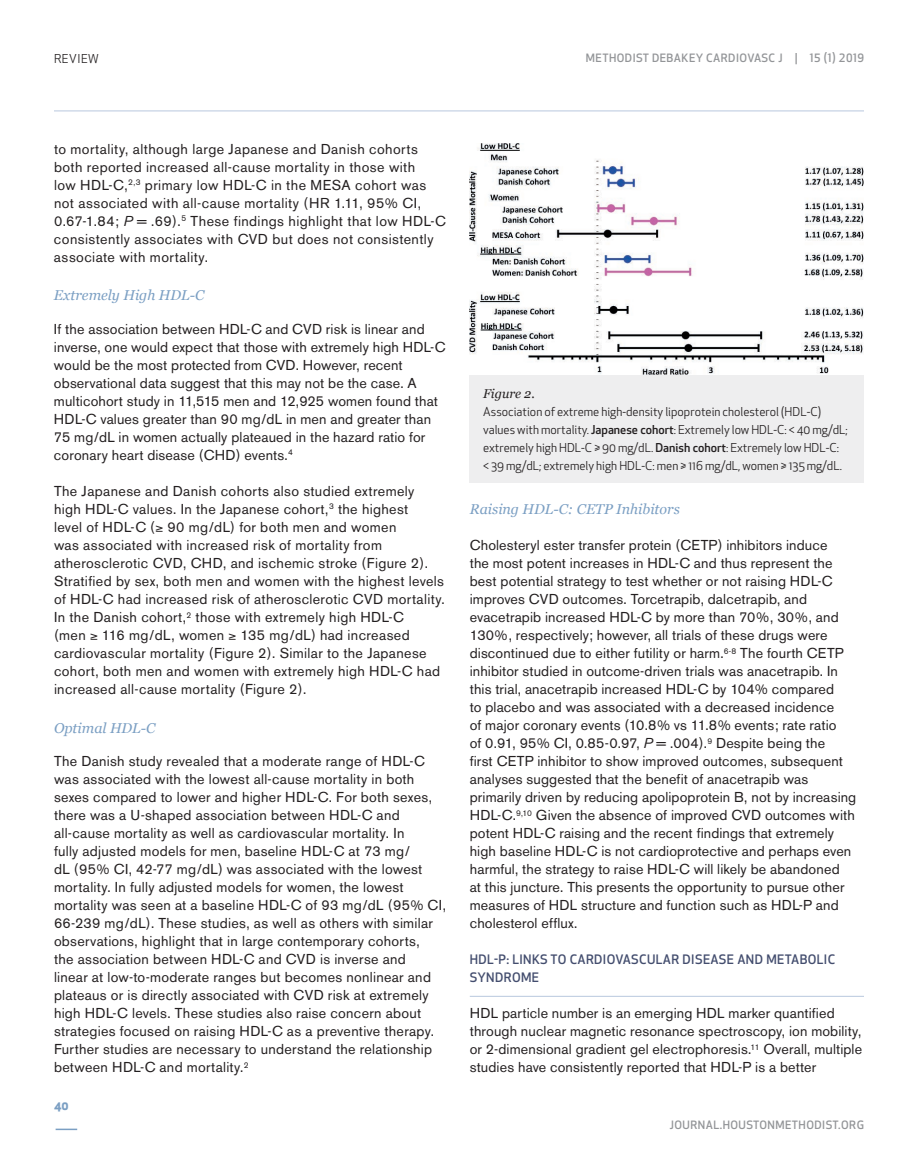
<style>
.page{position:relative;width:918px;height:1175px;background:#fff}
.page>*{position:absolute;margin:0;border:0;box-sizing:border-box;transform-origin:0 0}
.t1{font:14.25px/18px "Akzidenz Grotesk BE";letter-spacing:.015em;color:#231f20}
.t2{font:italic 14.25px "Georgia";color:#7b9fc3}
.t3{font:500 12.75px/18px "Apex New";letter-spacing:.03em;color:#434d6e}
.t4{font:italic 12.75px "Georgia";color:#231f20}
.t5{font:12px/18px "Apex New";color:#231f20}
.t6{font:700 12px "Apex New";color:#7b9fc3}
.t7{font:500 11.25px "Apex New";letter-spacing:.04em;color:#939598}
.s1{font-style:italic}
.s2{font-weight:500}
</style>
<div class="page">
<hr style="left:56px;top:1128px;width:21px;height:2px;background:#7b9fc3">
<hr style="left:54px;top:110px;width:810px;height:1px;background:#b8c8de">
<hr style="left:470px;top:996px;width:394px;height:1px;background:#b8c8de">
<div style="left:470px;top:374px;width:394px;height:109px;background:#eeeeef"></div>
<img style="left:470px;top:143px;width:394px;height:231px">
<p class="t5" style="left:54px;top:50px;width:46px">REVIEW</p>
<p class="t7" style="left:586px;top:51px;width:280px">METHODIST DEBAKEY CARDIOVASC J | 15 (1) 2019</p>
<p class="t1" style="left:54px;top:140px;width:393px">to mortality, although large Japanese and Danish cohorts both reported increased all-cause mortality in those with<br>low HDL-C,<sup>2,3</sup> primary low HDL-C in the MESA cohort was not associated with all-cause mortality (HR 1.11, 95% CI, 0.67-1.84; <span class="s1">P</span> = .69).<sup>5</sup> These findings highlight that low HDL-C consistently associates with CVD but does not consistently associate with mortality.</p>
<p class="t2" style="left:54px;top:286px;width:152px">Extremely High HDL-C</p>
<p class="t1" style="left:54px;top:320px;width:393px">If the association between HDL-C and CVD risk is linear and inverse, one would expect that those with extremely high HDL-C would be the most protected from CVD. However, recent observational data suggest that this may not be the case. A multicohort study in 11,515 men and 12,925 women found that HDL-C values greater than 90 mg/dL in men and greater than 75 mg/dL in women actually plateaued in the hazard ratio for coronary heart disease (CHD) events.<sup>4</sup></p>
<p class="t1" style="left:54px;top:482px;width:392px">The Japanese and Danish cohorts also studied extremely high HDL-C values. In the Japanese cohort,<sup>3</sup> the highest<br>level of HDL-C (≥ 90 mg/dL) for both men and women<br>was associated with increased risk of mortality from atherosclerotic CVD, CHD, and ischemic stroke (Figure 2).<br>Stratified by sex, both men and women with the highest levels of HDL-C had increased risk of atherosclerotic CVD mortality.<br>In the Danish cohort,<sup>2</sup> those with extremely high HDL-C<br>(men ≥ 116 mg/dL, women ≥ 135 mg/dL) had increased cardiovascular mortality (Figure 2). Similar to the Japanese cohort, both men and women with extremely high HDL-C had increased all-cause mortality (Figure 2).</p>
<p class="t2" style="left:54px;top:718px;width:103px">Optimal HDL-C</p>
<p class="t1" style="left:54px;top:752px;width:394px">The Danish study revealed that a moderate range of HDL-C was associated with the lowest all-cause mortality in both sexes compared to lower and higher HDL-C. For both sexes, there was a U-shaped association between HDL-C and all-cause mortality as well as cardiovascular mortality. In<br>fully adjusted models for men, baseline HDL-C at 73 mg/<br>dL (95% CI, 42-77 mg/dL) was associated with the lowest mortality. In fully adjusted models for women, the lowest mortality was seen at a baseline HDL-C of 93 mg/dL (95% CI, 66-239 mg/dL). These studies, as well as others with similar observations, highlight that in large contemporary cohorts,<br>the association between HDL-C and CVD is inverse and<br>linear at low-to-moderate ranges but becomes nonlinear and plateaus or is directly associated with CVD risk at extremely high HDL-C levels. These studies also raise concern about strategies focused on raising HDL-C as a preventive therapy.<br>Further studies are necessary to understand the relationship between HDL-C and mortality.<sup>2</sup></p>
<p class="t6" style="left:54px;top:1097px;width:16px">40</p>
<p class="t4" style="left:483px;top:385px;width:53px">Figure 2.</p>
<p class="t5" style="left:483px;top:402px;width:366px">Association of extreme high-density lipoprotein cholesterol (HDL-C) values with mortality. <span class="s2">Japanese cohort</span>: Extremely low HDL-C: &lt; 40 mg/dL; extremely high HDL-C ≥ 90 mg/dL. <span class="s2">Danish cohort</span>: Extremely low HDL-C: &lt; 39 mg/dL; extremely high HDL-C: men ≥ 116 mg/dL, women ≥ 135 mg/dL.</p>
<p class="t2" style="left:470px;top:500px;width:212px">Raising HDL-C: CETP Inhibitors</p>
<p class="t1" style="left:470px;top:536px;width:388px">Cholesteryl ester transfer protein (CETP) inhibitors induce<br>the most potent increases in HDL-C and thus represent the best potential strategy to test whether or not raising HDL-C improves CVD outcomes. Torcetrapib, dalcetrapib, and evacetrapib increased HDL-C by more than 70%, 30%, and 130%, respectively; however, all trials of these drugs were discontinued due to either futility or harm.<sup>6-8</sup> The fourth CETP inhibitor studied in outcome-driven trials was anacetrapib. In this trial, anacetrapib increased HDL-C by 104% compared<br>to placebo and was associated with a decreased incidence<br>of major coronary events (10.8% vs 11.8% events; rate ratio<br>of 0.91, 95% CI, 0.85-0.97, <span class="s1">P</span> = .004).<sup>9</sup> Despite being the<br>first CETP inhibitor to show improved outcomes, subsequent analyses suggested that the benefit of anacetrapib was primarily driven by reducing apolipoprotein B, not by increasing HDL-C.<sup>9,10</sup> Given the absence of improved CVD outcomes with potent HDL-C raising and the recent findings that extremely high baseline HDL-C is not cardioprotective and perhaps even harmful, the strategy to raise HDL-C will likely be abandoned<br>at this juncture. This presents the opportunity to pursue other measures of HDL structure and function such as HDL-P and cholesterol efflux.</p>
<p class="t3" style="left:470px;top:950px;width:367px">HDL-P: LINKS TO CARDIOVASCULAR DISEASE AND METABOLIC<br>SYNDROME</p>
<p class="t1" style="left:470px;top:1004px;width:394px">HDL particle number is an emerging HDL marker quantified through nuclear magnetic resonance spectroscopy, ion mobility, or 2-dimensional gradient gel electrophoresis.<sup>11</sup> Overall, multiple studies have consistently reported that HDL-P is a better</p>
<p class="t7" style="left:670px;top:1117px;width:196px">JOURNAL.HOUSTONMETHODIST.ORG</p>
</div>
